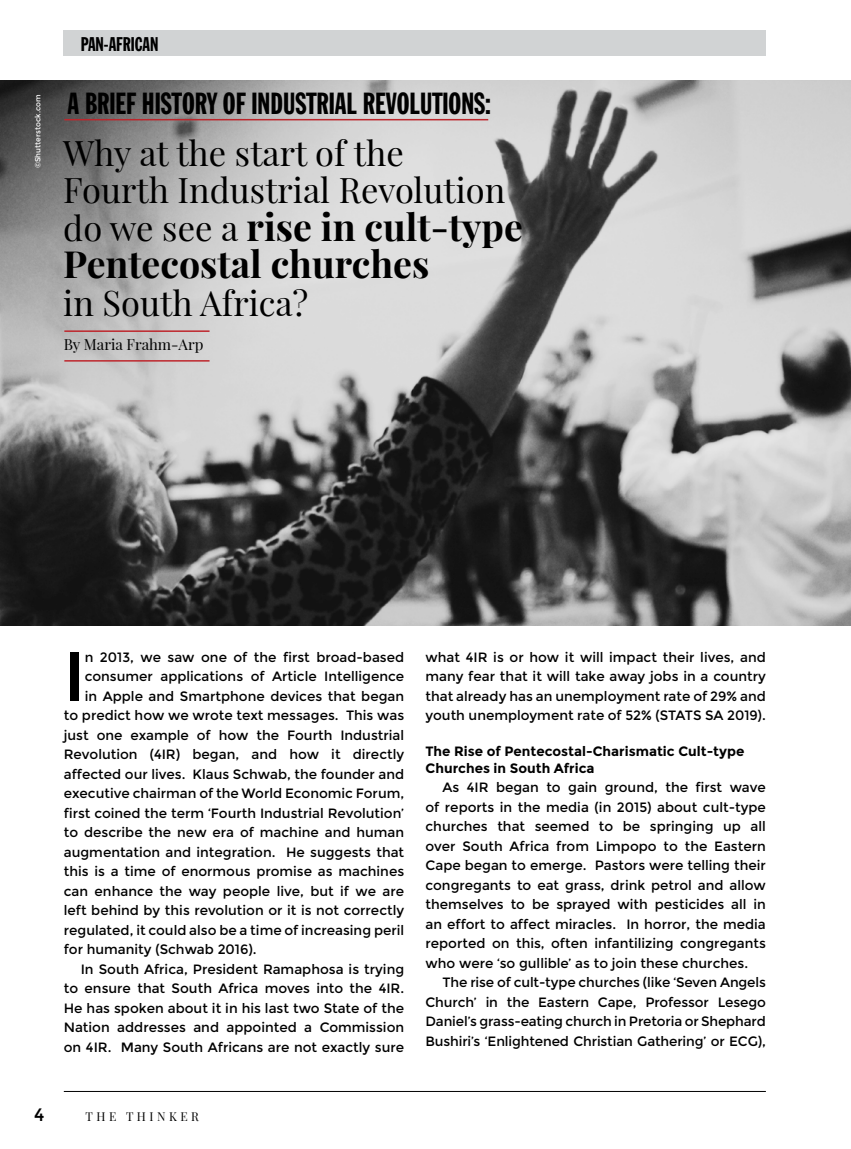
<style>
.page{position:relative;width:851px;height:1149px;background:#fff}
.page>*{position:absolute;margin:0;border:0;box-sizing:border-box;transform-origin:0 0}
.t1{font:69.3px "Montserrat";color:#000}
.t2{font:700 37.5px/37.5px "Playfair Display";color:#000}
.t3{font:34.5px/37.5px "Playfair Display";color:#000}
.t4{font:30px "Franklin Gothic Extra Cond";color:#000}
.t5{font:19.5px "Franklin Gothic Extra Cond";color:#000}
.t6{font:18px "Montserrat";color:#000}
.t7{font:15px "Playfair Display";color:#000}
.t8{font:13.5px/19.5px "Montserrat";color:#000;text-align:justify}
.t9{font:700 13.5px/16.5px "Montserrat";color:#000}
.t10{font:12px "Playfair Display";letter-spacing:.29em;color:#000}
.t11{font:7.5px "Montserrat";color:#fff}
.s1{font-weight:400;font-size:34.5px}
</style>
<div class="page">
<hr style="left:64px;top:1090px;width:701px;height:1px;background:#000">
<img style="left:0;top:81px;width:850px;height:544px">
<div style="left:64px;top:30px;width:701px;height:25px;background:#d1d3d4"></div>
<hr style="left:64px;top:119px;width:424px;height:1px;background:#be262c">
<hr style="left:64px;top:330px;width:145px;height:2px;background:#be262c">
<hr style="left:64px;top:360px;width:145px;height:1px;background:#be262c">
<p class="t11" style="left:34px;top:168px;width:75px;rotate:-90deg">©Shutterstock.com</p>
<h3 class="t5" style="left:81px;top:33px;width:79px">PAN-AFRICAN</h3>
<h3 class="t4" style="left:68px;top:87px;width:425px">A BRIEF HISTORY OF INDUSTRIAL REVOLUTIONS:</h3>
<h3 class="t3" style="left:63px;top:134px;width:443px">Why at the start of the<br>Fourth Industrial Revolution</h3>
<h2 class="t2" style="left:63px;top:207px;width:461px"><span class="s1">do we see a</span> rise in cult-type<br>Pentecostal churches</h2>
<h3 class="t3" style="left:63px;top:284px;width:246px">in South Africa?</h3>
<p class="t7" style="left:64px;top:335px;width:141px">By Maria Frahm-Arp</p>
<h1 class="t1" style="left:64px;top:635px;width:23px">I</h1>
<p class="t8" style="left:85px;top:647px;width:321px">n 2013, we saw one of the first broad-based</p>
<p class="t8" style="left:85px;top:666px;width:321px">consumer applications of Article Intelligence</p>
<p class="t8" style="left:85px;top:686px;width:321px">in Apple and Smartphone devices that began</p>
<p class="t8" style="left:64px;top:705px;width:342px">to predict how we wrote text messages. This was</p>
<p class="t8" style="left:64px;top:725px;width:342px">just one example of how the Fourth Industrial</p>
<p class="t8" style="left:64px;top:744px;width:342px">Revolution (4IR) began, and how it directly</p>
<p class="t8" style="left:64px;top:764px;width:342px">affected our lives. Klaus Schwab, the founder and</p>
<p class="t8" style="left:64px;top:783px;width:342px">executive chairman of the World Economic Forum,</p>
<p class="t8" style="left:64px;top:803px;width:342px">first coined the term ‘Fourth Industrial Revolution’</p>
<p class="t8" style="left:64px;top:822px;width:342px">to describe the new era of machine and human</p>
<p class="t8" style="left:64px;top:842px;width:342px">augmentation and integration. He suggests that</p>
<p class="t8" style="left:64px;top:861px;width:342px">this is a time of enormous promise as machines</p>
<p class="t8" style="left:64px;top:881px;width:342px">can enhance the way people live, but if we are</p>
<p class="t8" style="left:64px;top:900px;width:342px">left behind by this revolution or it is not correctly</p>
<p class="t8" style="left:64px;top:920px;width:342px">regulated, it could also be a time of increasing peril</p>
<p class="t8" style="left:64px;top:939px;width:194px">for humanity (Schwab 2016).</p>
<p class="t8" style="left:81px;top:959px;width:325px">In South Africa, President Ramaphosa is trying</p>
<p class="t8" style="left:64px;top:978px;width:342px">to ensure that South Africa moves into the 4IR.</p>
<p class="t8" style="left:64px;top:998px;width:342px">He has spoken about it in his last two State of the</p>
<p class="t8" style="left:64px;top:1017px;width:342px">Nation addresses and appointed a Commission</p>
<p class="t8" style="left:64px;top:1037px;width:342px">on 4IR. Many South Africans are not exactly sure</p>
<p class="t8" style="left:425px;top:647px;width:342px">what 4IR is or how it will impact their lives, and many fear that it will take away jobs in a country that already has an unemployment rate of 29% and youth unemployment rate of 52% (STATS SA 2019).</p>
<p class="t9" style="left:425px;top:742px;width:320px">The Rise of Pentecostal-Charismatic Cult-type<br>Churches in South Africa</p>
<p class="t8" style="left:425px;top:777px;width:342px;text-indent:17px">As 4IR began to gain ground, the first wave of reports in the media (in 2015) about cult-type churches that seemed to be springing up all over South Africa from Limpopo to the Eastern Cape began to emerge. Pastors were telling their congregants to eat grass, drink petrol and allow themselves to be sprayed with pesticides all in an effort to affect miracles. In horror, the media reported on this, often infantilizing congregants who were ‘so gullible’ as to join these churches.</p>
<p class="t8" style="left:425px;top:972px;width:342px;text-indent:17px">The rise of cult-type churches (like ‘Seven Angels Church’ in the Eastern Cape, Professor Lesego Daniel’s grass-eating church in Pretoria or Shephard Bushiri’s ‘Enlightened Christian Gathering’ or ECG),</p>
<h3 class="t6" style="left:34px;top:1103px;width:12px">4</h3>
<p class="t10" style="left:85px;top:1108px;width:115px">THE THINKER</p>
</div>
